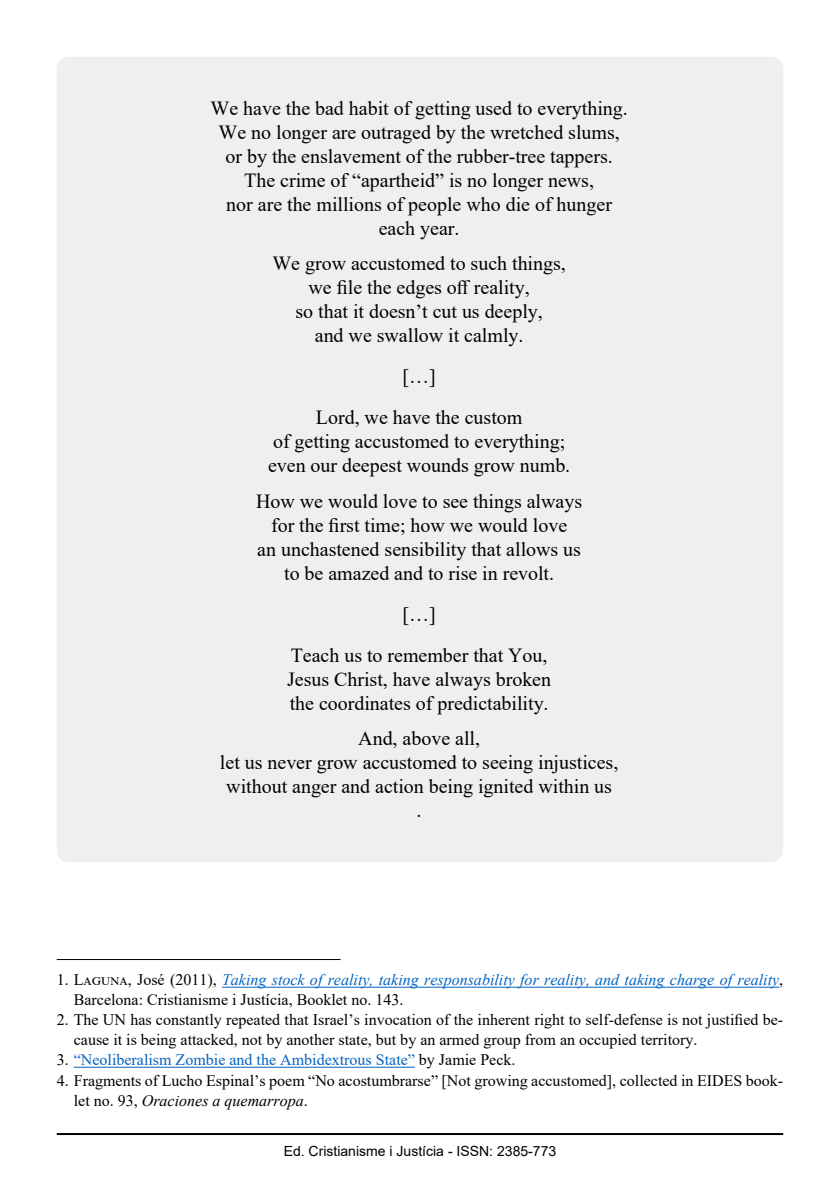
<style>
.page{position:relative;width:840px;height:1191px;background:#fff}
.page>*{position:absolute;margin:0;border:0;box-sizing:border-box;transform-origin:0 0}
.Bodytext_-_1_-_Poem{font:20px/24px "Times New Roman";color:#000;text-align:center}
.t1{font:16px/20px "Times New Roman";color:#000}
.t2{font:italic 16px/20px "Times New Roman";color:#0563c1}
.t3{font:16px "Times New Roman";color:#0563c1}
.t4{font:14px "Arial";color:#000}
.s1{font-style:normal;color:#000}
.s2{color:#000}
.s3{font-style:italic}
</style>
<div class="page">
<hr style="left:57px;top:1133px;width:725px;height:2px;background:#000">
<hr style="left:57px;top:959px;width:283px;height:1px;background:#000">
<hr style="left:222px;top:986px;width:556px;height:1px;background:#0563c1">
<hr style="left:74px;top:1066px;width:340px;height:1px;background:#0563c1">
<div style="left:57px;top:57px;width:725px;height:805px;background:#eeefef;border-radius:11px"></div>
<p class="Bodytext_-_1_-_Poem" style="left:210px;top:95px;width:418px">We have the bad habit of getting used to everything.<br>We no longer are outraged by the wretched slums, or by the enslavement of the rubber-tree tappers.<br>The crime of “apartheid” is no longer news,<br>nor are the millions of people who die of hunger each year.</p>
<p class="Bodytext_-_1_-_Poem" style="left:272px;top:251px;width:295px">We grow accustomed to such things,</p>
<p class="Bodytext_-_1_-_Poem" style="left:308px;top:275px;width:222px">we file the edges off reality,</p>
<p class="Bodytext_-_1_-_Poem" style="left:295px;top:299px;width:249px">so that it doesn’t cut us deeply,</p>
<p class="Bodytext_-_1_-_Poem" style="left:314px;top:323px;width:210px">and we swallow it calmly.</p>
<p class="Bodytext_-_1_-_Poem" style="left:402px;top:364px;width:35px">[…]</p>
<p class="Bodytext_-_1_-_Poem" style="left:316px;top:405px;width:208px">Lord, we have the custom</p>
<p class="Bodytext_-_1_-_Poem" style="left:273px;top:429px;width:293px">of getting accustomed to everything;</p>
<p class="Bodytext_-_1_-_Poem" style="left:268px;top:453px;width:303px">even our deepest wounds grow numb.</p>
<p class="Bodytext_-_1_-_Poem" style="left:256px;top:488px;width:327px">How we would love to see things always</p>
<p class="Bodytext_-_1_-_Poem" style="left:271px;top:512px;width:297px">for the first time; how we would love</p>
<p class="Bodytext_-_1_-_Poem" style="left:257px;top:536px;width:325px">an unchastened sensibility that allows us</p>
<p class="Bodytext_-_1_-_Poem" style="left:284px;top:560px;width:271px">to be amazed and to rise in revolt.</p>
<p class="Bodytext_-_1_-_Poem" style="left:402px;top:601px;width:35px">[…]</p>
<p class="Bodytext_-_1_-_Poem" style="left:287px;top:642px;width:265px;text-align:left">Teach us to remember that You,<br>Jesus Christ, have always broken the coordinates of predictability.</p>
<p class="Bodytext_-_1_-_Poem" style="left:358px;top:726px;width:123px">And, above all,</p>
<p class="Bodytext_-_1_-_Poem" style="left:220px;top:750px;width:399px">let us never grow accustomed to seeing injustices,</p>
<p class="Bodytext_-_1_-_Poem" style="left:226px;top:774px;width:387px">without anger and action being ignited within us</p>
<p class="Bodytext_-_1_-_Poem" style="left:416px;top:798px;width:6px">.</p>
<p class="t2" style="left:74px;top:969px;width:710px;text-indent:-17px"><span class="s1">1. Laguna, José (2011),</span> Taking stock of reality, taking responsability for reality, and taking charge of reality<span class="s1">,<br>Barcelona: Cristianisme i Justícia, Booklet no. 143.</span></p>
<p class="t1" style="left:74px;top:1009px;width:710px;text-indent:-17px">2. The UN has constantly repeated that Israel’s invocation of the inherent right to self-defense is not justified be&shy;cause it is being attacked, not by another state, but by an armed group from an occupied territory.</p>
<p class="t3" style="left:57px;top:1048px;width:460px"><span class="s2">3.</span> “Neoliberalism Zombie and the Ambidextrous State” <span class="s2">by Jamie Peck.</span></p>
<p class="t1" style="left:74px;top:1069px;width:710px;text-indent:-17px">4. Fragments of Lucho Espinal’s poem “No acostumbrarse” [Not growing accustomed], collected in EIDES book&shy;let no. 93, <span class="s3">Oraciones a quemarropa</span>.</p>
<p class="t4" style="left:283px;top:1141px;width:274px">Ed. Cristianisme i Justícia - ISSN: 2385-773</p>
</div>
